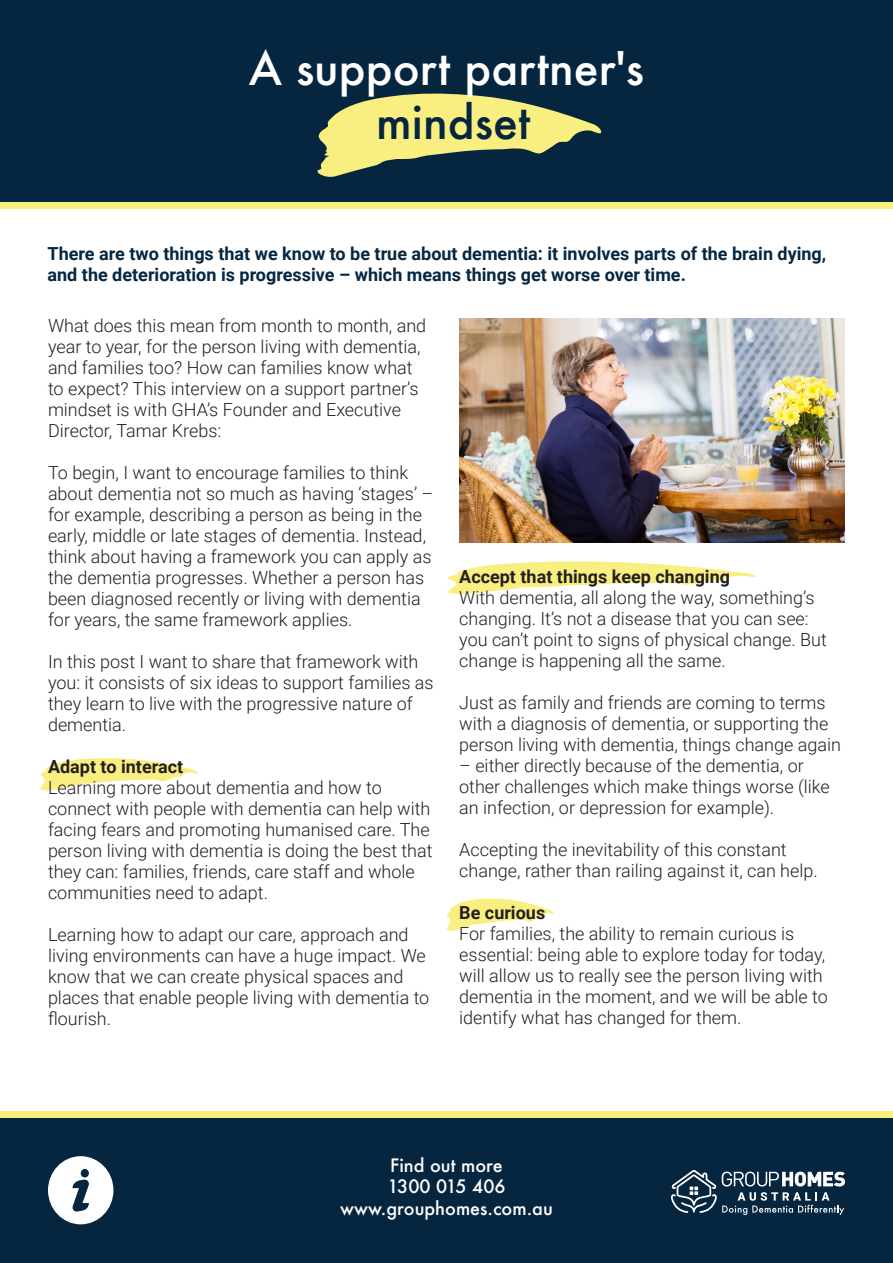
<style>
.page{position:relative;width:893px;height:1263px;background:#fff}
.page>*{position:absolute;margin:0;border:0;box-sizing:border-box;transform-origin:0 0}
.t1{font:500 45px/54px "Futura";color:#fff;text-align:center}
.t2{font:300 18px/21px "Roboto";color:#231f20}
.Sub_headings{font:700 18px/21.6px "Roboto";color:#052741}
.t3{font:700 18px "Roboto";color:#231f20}
.t4{font:500 18px "Futura";color:#fff}
.s1{color:#062640}
</style>
<div class="page">
<svg style="left:446px;top:561px;width:310px;height:33px"></svg>
<svg style="left:39px;top:758px;width:159px;height:33px"></svg>
<svg style="left:446px;top:898px;width:107px;height:33px"></svg>
<div style="left:0;top:0;width:893px;height:202px;background:#062640"></div>
<div style="left:0;top:1117px;width:893px;height:146px;background:#062640"></div>
<div style="left:0;top:202px;width:893px;height:6px;background:#f9ef80"></div>
<div style="left:0;top:1111px;width:893px;height:6px;background:#f9ef80"></div>
<svg style="left:317px;top:93px;width:284px;height:84px"></svg>
<svg style="left:671px;top:1170px;width:174px;height:45px"></svg>
<svg style="left:48px;top:1156px;width:65px;height:68px"></svg>
<img style="left:459px;top:319px;width:386px;height:223px">
<p class="t1" style="left:249px;top:41px;width:397px">A support partner's <span class="s1">mindset</span></p>
<p class="Sub_headings" style="left:48px;top:242px;width:780px">There are two things that we know to be true about dementia: it involves parts of the brain dying, and the deterioration is progressive – which means things get worse over time.</p>
<p class="t2" style="left:48px;top:315px;width:380px">What does this mean from month to month, and year to year, for the person living with dementia, and families too? How can families know what to expect? This interview on a support partner’s mindset is with GHA’s Founder and Executive Director, Tamar Krebs:</p>
<p class="t2" style="left:48px;top:462px;width:387px">To begin, I want to encourage families to think about dementia not so much as having ‘stages’ – for example, describing a person as being in the early, middle or late stages of dementia. Instead, think about having a framework you can apply as the dementia progresses. Whether a person has been diagnosed recently or living with dementia for years, the same framework applies.</p>
<p class="t2" style="left:48px;top:651px;width:387px">In this post I want to share that framework with you: it consists of six ideas to support families as they learn to live with the progressive nature of dementia.</p>
<p class="t3" style="left:48px;top:754px;width:137px">Adapt to interact</p>
<p class="t2" style="left:48px;top:777px;width:386px">Learning more about dementia and how to connect with people with dementia can help with facing fears and promoting humanised care. The person living with dementia is doing the best that they can: families, friends, care staff and whole communities need to adapt.</p>
<p class="t2" style="left:48px;top:924px;width:383px">Learning how to adapt our care, approach and living environments can have a huge impact. We know that we can create physical spaces and places that enable people living with dementia to flourish.</p>
<p class="t3" style="left:459px;top:564px;width:272px">Accept that things keep changing</p>
<p class="t2" style="left:459px;top:586px;width:369px">With dementia, all along the way, something’s changing. It’s not a disease that you can see: you can’t point to signs of physical change. But change is happening all the same.</p>
<p class="t2" style="left:459px;top:691px;width:383px">Just as family and friends are coming to terms with a diagnosis of dementia, or supporting the person living with dementia, things change again</p>
<p class="t2" style="left:459px;top:754px;width:372px">– either directly because of the dementia, or other challenges which make things worse (like an infection, or depression for example).</p>
<p class="t2" style="left:459px;top:838px;width:360px">Accepting the inevitability of this constant change, rather than railing against it, can help.</p>
<p class="t3" style="left:459px;top:900px;width:88px">Be curious</p>
<p class="t2" style="left:459px;top:922px;width:370px">For families, the ability to remain curious is essential: being able to explore today for today, will allow us to really see the person living with dementia in the moment, and we will be able to identify what has changed for them.</p>
<p class="t4" style="left:390px;top:1153px;width:114px">Find out more</p>
<p class="t4" style="left:387px;top:1174px;width:120px">1300 015 406</p>
<p class="t4" style="left:340px;top:1196px;width:214px">www.grouphomes.com.au</p>
</div>
